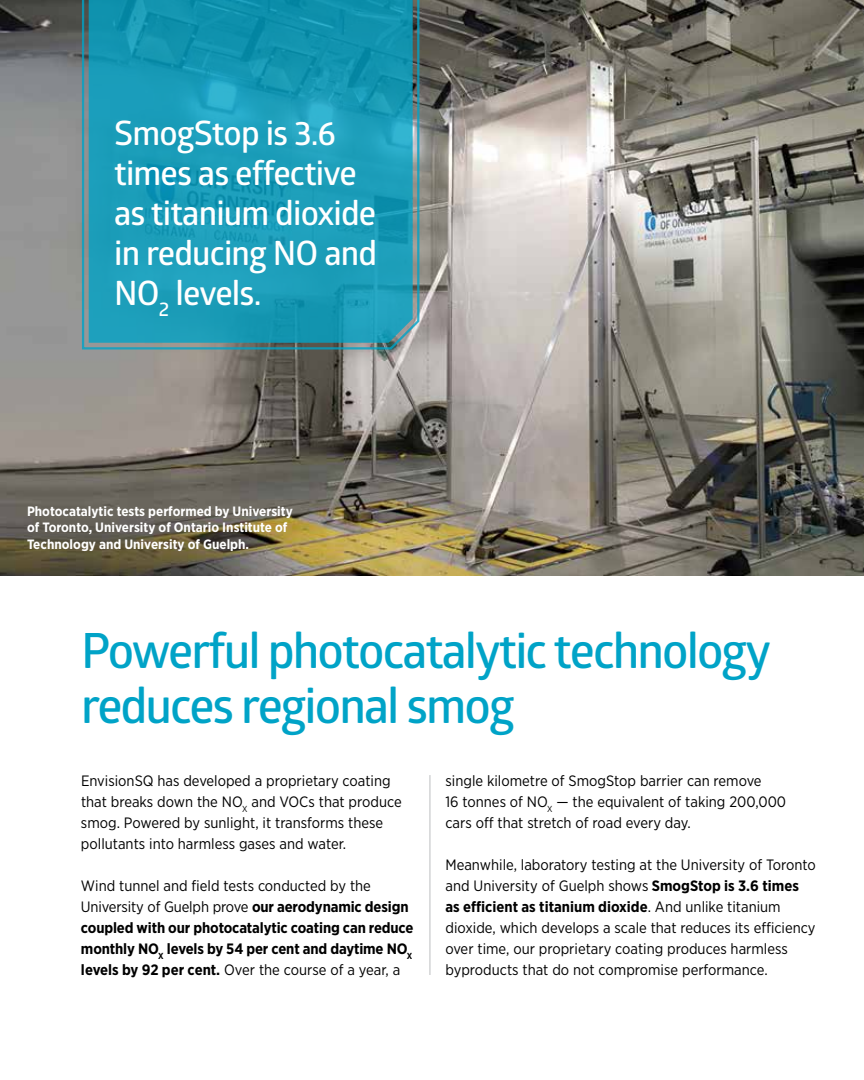
<style>
.page{position:relative;width:864px;height:1080px;background:#fff}
.page>*{position:absolute;margin:0;border:0;box-sizing:border-box;transform-origin:0 0}
.t1{font:600 48.6px/55.3px "Glober";letter-spacing:-.04em;color:#00a3c7}
.t2{font:600 33.6px/39.9px "Glober";letter-spacing:-.025em;color:#fff}
.t3{font:15px/21px "Gotham Narrow";color:#000}
.t4{font:700 15px/21px "Gotham Narrow";letter-spacing:-.01em;color:#000}
.t5{font:700 13.5px/16.5px "Gotham Narrow";color:#fff}
.s1{font-weight:400}
.s2{font-weight:700}
</style>
<div class="page">
<hr style="left:430px;top:775px;width:1px;height:200px;background:#bcbec0">
<img style="left:0;top:0;width:864px;height:576px">
<svg style="left:81px;top:0;width:341px;height:351px"></svg>
<svg style="left:92px;top:0;width:317px;height:339px"></svg>
<h2 class="t2" style="left:114px;top:112px;width:265px">SmogStop is 3.6 times as effective as titanium dioxide in reducing NO and<br>NO<sub>2</sub> levels.</h2>
<p class="t5" style="left:27px;top:503px;width:267px">Photocatalytic tests performed by University of Toronto, University of Ontario Institute of<br>Technology and University of Guelph.</p>
<h1 class="t1" style="left:81px;top:621px;width:692px">Powerful photocatalytic technology reduces regional smog</h1>
<p class="t3" style="left:81px;top:770px;width:322px">EnvisionSQ has developed a proprietary coating that breaks down the NO<sub>X</sub> and VOCs that produce smog. Powered by sunlight, it transforms these pollutants into harmless gases and water.</p>
<p class="t4" style="left:81px;top:875px;width:334px"><span class="s1">Wind tunnel and field tests conducted by the University of Guelph prove</span> our aerodynamic design coupled with our photocatalytic coating can reduce monthly NO<sub>X</sub> levels by 54 per cent and daytime NO<sub>X </sub>levels by 92 per cent. <span class="s1">Over the course of a year, a</span></p>
<p class="t3" style="left:445px;top:770px;width:342px">single kilometre of SmogStop barrier can remove<br>16 tonnes of NO<sub>X</sub> — the equivalent of taking 200,000 cars off that stretch of road every day.</p>
<p class="t3" style="left:446px;top:854px;width:372px">Meanwhile, laboratory testing at the University of Toronto and University of Guelph shows <span class="s2">SmogStop is 3.6 times as efficient as titanium dioxide</span>. And unlike titanium dioxide, which develops a scale that reduces its efficiency over time, our proprietary coating produces harmless byproducts that do not compromise performance.</p>
</div>
